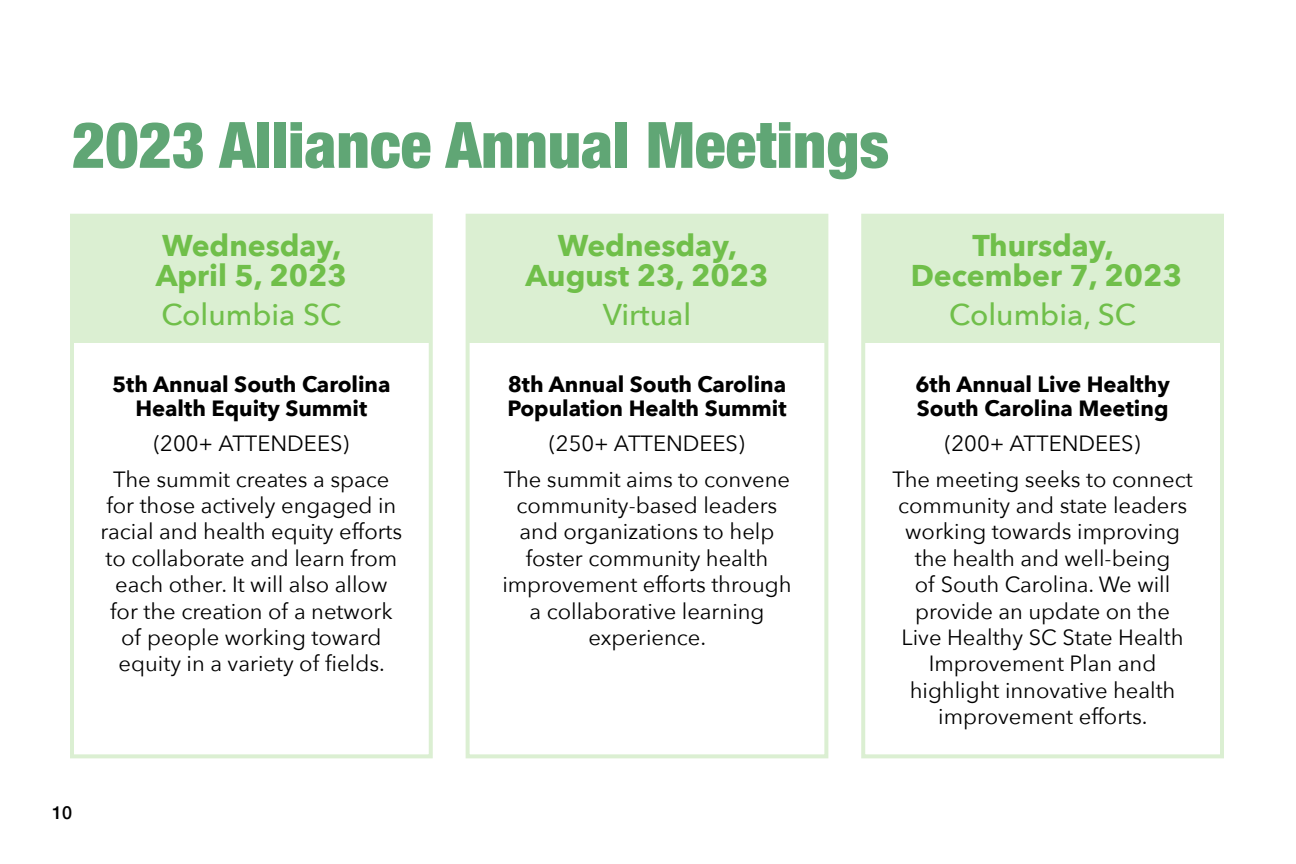
<style>
.page{position:relative;width:1296px;height:864px;background:#fff}
.page>*{position:absolute;margin:0;border:0;box-sizing:border-box;transform-origin:0 0}
.t1{font:900 condensed 64px "Helvetica Neue";color:#60a675}
.t2{font:700 30px/30px "Avenir Next";color:#70bf4a;text-align:center}
.t3{font:500 30px "Avenir Next";color:#70bf4a}
.t4{font:22px/26.4px "Avenir Next";color:#000;text-align:center}
.t5{font:700 22px/24px "Avenir Next";color:#000}
.t6{font:500 18px "Helvetica Neue";color:#000}
</style>
<div class="page">
<div style="left:72px;top:214px;width:359px;height:129px;background:#dbefd2"></div>
<div style="left:467px;top:214px;width:360px;height:129px;background:#dbefd2"></div>
<div style="left:863px;top:214px;width:359px;height:129px;background:#dbefd2"></div>
<div style="left:70px;top:214px;width:363px;height:544px;border:4px solid #dbefd2"></div>
<div style="left:466px;top:214px;width:362px;height:544px;border:4px solid #dbefd2"></div>
<div style="left:861px;top:214px;width:363px;height:544px;border:4px solid #dbefd2"></div>
<h1 class="t1" style="left:72px;top:92px;width:819px">2023 Alliance Annual Meetings</h1>
<h2 class="t2" style="left:156px;top:230px;width:193px;text-align:left">Wednesday,<br>April 5, 2023</h2>
<h2 class="t3" style="left:161px;top:289px;width:181px">Columbia SC</h2>
<h2 class="t2" style="left:525px;top:230px;width:245px">Wednesday,<br>August 23, 2023</h2>
<h2 class="t3" style="left:603px;top:289px;width:90px">Virtual</h2>
<h2 class="t2" style="left:911px;top:230px;width:273px">Thursday,<br>December 7, 2023</h2>
<h2 class="t3" style="left:949px;top:289px;width:188px">Columbia, SC</h2>
<p class="t5" style="left:112px;top:372px;width:280px;text-align:center">5th Annual South Carolina<br>Health Equity Summit</p>
<p class="t4" style="left:113px;top:425px;width:278px;line-height:35.4px">(200+ ATTENDEES)<br>The summit creates a space</p>
<p class="t4" style="left:101px;top:491px;width:303px">for those actively engaged in racial and health equity efforts to collaborate and learn from each other. It will also allow for the creation of a network of people working toward equity in a variety of fields.</p>
<p class="t6" style="left:52px;top:802px;width:22px">10</p>
<p class="t5" style="left:507px;top:372px;width:281px">8th Annual South Carolina<br>Population Health Summit</p>
<p class="t4" style="left:504px;top:425px;width:288px;line-height:35.4px">(250+ ATTENDEES)<br>The summit aims to convene</p>
<p class="t4" style="left:502px;top:491px;width:291px">community-based leaders and organizations to help foster community health improvement efforts through a collaborative learning experience.</p>
<p class="t5" style="left:915px;top:372px;width:256px">6th Annual Live Healthy<br>South Carolina Meeting</p>
<p class="t4" style="left:893px;top:425px;width:302px;line-height:35.4px">(200+ ATTENDEES)<br>The meeting seeks to connect</p>
<p class="t4" style="left:898px;top:491px;width:290px">community and state leaders working towards improving the health and well-being<br>of South Carolina. We will provide an update on the<br>Live Healthy SC State Health<br>Improvement Plan and highlight innovative health improvement efforts.</p>
</div>
